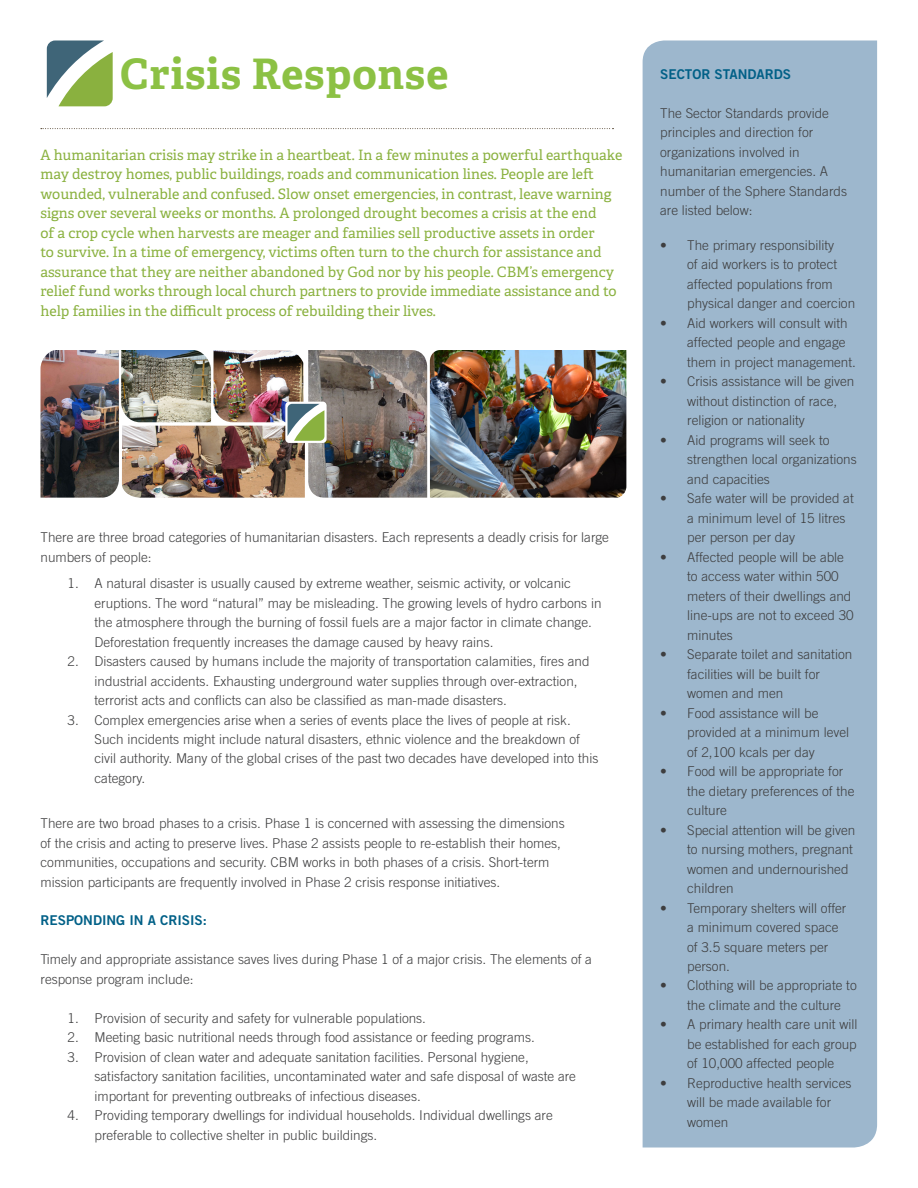
<style>
.page{position:relative;width:918px;height:1188px;background:#fff}
.page>*{position:absolute;margin:0;border:0;box-sizing:border-box;transform-origin:0 0}
.t1{font:700 42px "Adelle";letter-spacing:.025em;color:#8cc144}
.t2{font:14.25px/19.5px "Adelle";color:#8ab13f}
.t3{font:300 13.5px/19.5px "Trade Gothic LT Std";color:#3e3e3f}
.t4{font:13.5px "Trade Gothic LT Std Bd 2";color:#016087}
</style>
<div class="page">
<img style="left:430px;top:350px;width:196px;height:148px">
<img style="left:121px;top:350px;width:90px;height:72px">
<img style="left:41px;top:350px;width:78px;height:148px">
<img style="left:122px;top:426px;width:183px;height:72px">
<img style="left:213px;top:350px;width:90px;height:72px">
<img style="left:308px;top:350px;width:119px;height:148px">
<div style="left:643px;top:40px;width:234px;height:1108px;background:#9db7cd"></div>
<svg style="left:41px;top:128px;width:573px;height:1px"></svg>
<svg style="left:47px;top:40px;width:66px;height:66px"></svg>
<svg style="left:285px;top:402px;width:42px;height:41px"></svg>
<svg style="left:288px;top:404px;width:36px;height:37px"></svg>
<h1 class="t1" style="left:120px;top:47px;width:330px">Crisis Response</h1>
<p class="t2" style="left:40px;top:145px;width:583px">A humanitarian crisis may strike in a heartbeat. In a few minutes a powerful earthquake may destroy homes, public buildings, roads and communication lines. People are left wounded, vulnerable and confused. Slow onset emergencies, in contrast, leave warning signs over several weeks or months. A prolonged drought becomes a crisis at the end<br>of a crop cycle when harvests are meager and families sell productive assets in order<br>to survive. In a time of emergency, victims often turn to the church for assistance and assurance that they are neither abandoned by God nor by his people. CBM’s emergency relief fund works through local church partners to provide immediate assistance and to help families in the difficult process of rebuilding their lives.</p>
<p class="t3" style="left:41px;top:528px;width:570px">There are three broad categories of humanitarian disasters. Each represents a deadly crisis for large numbers of people:</p>
<p class="t3" style="left:95px;top:573px;width:509px;text-indent:-27px">1. A natural disaster is usually caused by extreme weather, seismic activity, or volcanic eruptions. The word “natural” may be misleading. The growing levels of hydro carbons in the atmosphere through the burning of fossil fuels are a major factor in climate change.<br>Deforestation frequently increases the damage caused by heavy rains.</p>
<p class="t3" style="left:95px;top:651px;width:497px;text-indent:-27px">2. Disasters caused by humans include the majority of transportation calamities, fires and industrial accidents. Exhausting underground water supplies through over-extraction, terrorist acts and conflicts can also be classified as man-made disasters.</p>
<p class="t3" style="left:95px;top:710px;width:505px;text-indent:-27px">3. Complex emergencies arise when a series of events place the lives of people at risk.<br>Such incidents might include natural disasters, ethnic violence and the breakdown of civil authority. Many of the global crises of the past two decades have developed into this category.</p>
<p class="t3" style="left:41px;top:813px;width:526px">There are two broad phases to a crisis. Phase 1 is concerned with assessing the dimensions of the crisis and acting to preserve lives. Phase 2 assists people to re-establish their homes, communities, occupations and security. CBM works in both phases of a crisis. Short-term mission participants are frequently involved in Phase 2 crisis response initiatives.</p>
<p class="t4" style="left:41px;top:912px;width:168px">RESPONDING IN A CRISIS:</p>
<p class="t3" style="left:41px;top:950px;width:553px">Timely and appropriate assistance saves lives during Phase 1 of a major crisis. The elements of a response program include:</p>
<p class="t3" style="left:68px;top:1008px;width:360px">1. Provision of security and safety for vulnerable populations.</p>
<p class="t3" style="left:68px;top:1028px;width:469px">2. Meeting basic nutritional needs through food assistance or feeding programs.</p>
<p class="t3" style="left:95px;top:1047px;width:483px;text-indent:-27px">3. Provision of clean water and adequate sanitation facilities. Personal hygiene, satisfactory sanitation facilities, uncontaminated water and safe disposal of waste are important for preventing outbreaks of infectious diseases.</p>
<p class="t3" style="left:95px;top:1106px;width:460px;text-indent:-27px">4. Providing temporary dwellings for individual households. Individual dwellings are preferable to collective shelter in public buildings.</p>
<p class="t4" style="left:660px;top:66px;width:132px">SECTOR STANDARDS</p>
<p class="t3" style="left:660px;top:103px;width:188px">The Sector Standards provide principles and direction for organizations involved in humanitarian emergencies. A number of the Sphere Standards are listed below:</p>
<p class="t3" style="left:687px;top:235px;width:170px;text-indent:-27px">• The primary responsibility<br>of aid workers is to protect affected populations from physical danger and coercion</p>
<p class="t3" style="left:687px;top:313px;width:170px;text-indent:-27px">• Aid workers will consult with affected people and engage them in project management.</p>
<p class="t3" style="left:687px;top:371px;width:169px;text-indent:-27px">• Crisis assistance will be given without distinction of race, religion or nationality</p>
<p class="t3" style="left:687px;top:430px;width:171px;text-indent:-27px">• Aid programs will seek to strengthen local organizations and capacities</p>
<p class="t3" style="left:687px;top:488px;width:168px;text-indent:-27px">• Safe water will be provided at a minimum level of 15 litres per person per day</p>
<p class="t3" style="left:687px;top:547px;width:168px;text-indent:-27px">• Affected people will be able to access water within 500 meters of their dwellings and line-ups are not to exceed 30 minutes</p>
<p class="t3" style="left:687px;top:644px;width:167px;text-indent:-27px">• Separate toilet and sanitation facilities will be built for women and men</p>
<p class="t3" style="left:687px;top:703px;width:163px;text-indent:-27px">• Food assistance will be provided at a minimum level of 2,100 kcals per day</p>
<p class="t3" style="left:687px;top:761px;width:169px;text-indent:-27px">• Food will be appropriate for the dietary preferences of the culture</p>
<p class="t3" style="left:687px;top:820px;width:170px;text-indent:-27px">• Special attention will be given to nursing mothers, pregnant women and undernourished children</p>
<p class="t3" style="left:687px;top:898px;width:161px;text-indent:-27px">• Temporary shelters will offer a minimum covered space of 3.5 square meters per person.</p>
<p class="t3" style="left:687px;top:976px;width:171px;text-indent:-27px">• Clothing will be appropriate to the climate and the culture</p>
<p class="t3" style="left:687px;top:1015px;width:172px;text-align:justify;text-indent:-27px">• A primary health care unit will be established for each group of 10,000 affected people</p>
<p class="t3" style="left:687px;top:1073px;width:166px;text-indent:-27px">• Reproductive health services will be made available for women</p>
</div>
